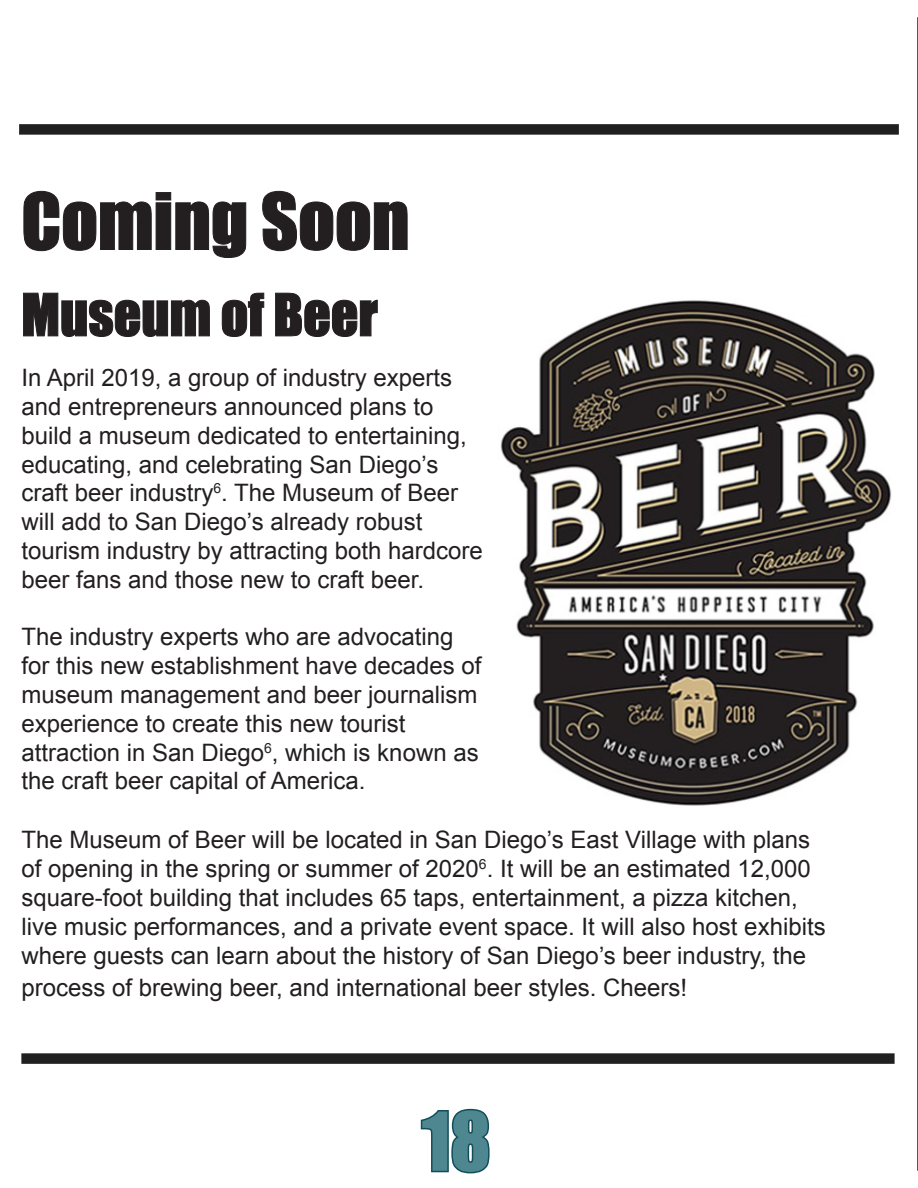
<style>
.page{position:relative;width:918px;height:1188px;background:#fff}
.page>*{position:absolute;margin:0;border:0;box-sizing:border-box;transform-origin:0 0}
.t1{font:75px "Impact";color:#4e878f}
.t2{font:72px "Impact";color:#231f20}
.t3{font:54px "Impact";color:#231f20}
.t4{font:24px/28.8px "Arial";color:#231f20}
</style>
<div class="page">
<svg style="left:420px;top:1108px;width:70px;height:66px"></svg>
<img style="left:500px;top:300px;width:392px;height:505px">
<svg style="left:23px;top:191px;width:223px;height:67px"></svg>
<svg style="left:262px;top:191px;width:146px;height:60px"></svg>
<svg style="left:23px;top:292px;width:187px;height:45px"></svg>
<svg style="left:222px;top:292px;width:43px;height:45px"></svg>
<svg style="left:275px;top:292px;width:103px;height:45px"></svg>
<div style="left:19px;top:124px;width:880px;height:11px;background:#212020"></div>
<div style="left:21px;top:1053px;width:874px;height:11px;background:#212020"></div>
<svg style="left:917px;top:17px;width:1px;height:1154px"></svg>
<p class="t2" style="left:21px;top:165px;width:390px">Coming Soon</p>
<p class="t3" style="left:21px;top:273px;width:358px">Museum of Beer</p>
<p class="t4" style="left:21px;top:364px;width:447px">In April 2019, a group of industry experts and entrepreneurs announced plans to build a museum dedicated to entertaining, educating, and celebrating San Diego’s craft beer industry<sup>6</sup>. The Museum of Beer will add to San Diego’s already robust</p>
<p class="t4" style="left:21px;top:537px;width:463px">tourism industry by attracting both hardcore beer fans and those new to craft beer.</p>
<p class="t4" style="left:21px;top:623px;width:462px">The industry experts who are advocating for this new establishment have decades of museum management and beer journalism experience to create this new tourist</p>
<p class="t4" style="left:21px;top:738px;width:459px">attraction in San Diego<sup>6</sup>, which is known as the craft beer capital of America.</p>
<p class="t4" style="left:21px;top:826px;width:806px">The Museum of Beer will be located in San Diego’s East Village with plans of opening in the spring or summer of 2020<sup>6</sup>. It will be an estimated 12,000 square-foot building that includes 65 taps, entertainment, a pizza kitchen, live music performances, and a private event space. It will also host exhibits where guests can learn about the history of San Diego’s beer industry, the</p>
<p class="t4" style="left:21px;top:973px;width:667px">process of brewing beer, and international beer styles. Cheers!</p>
<p class="t1" style="left:422px;top:1083px;width:70px">18</p>
</div>
